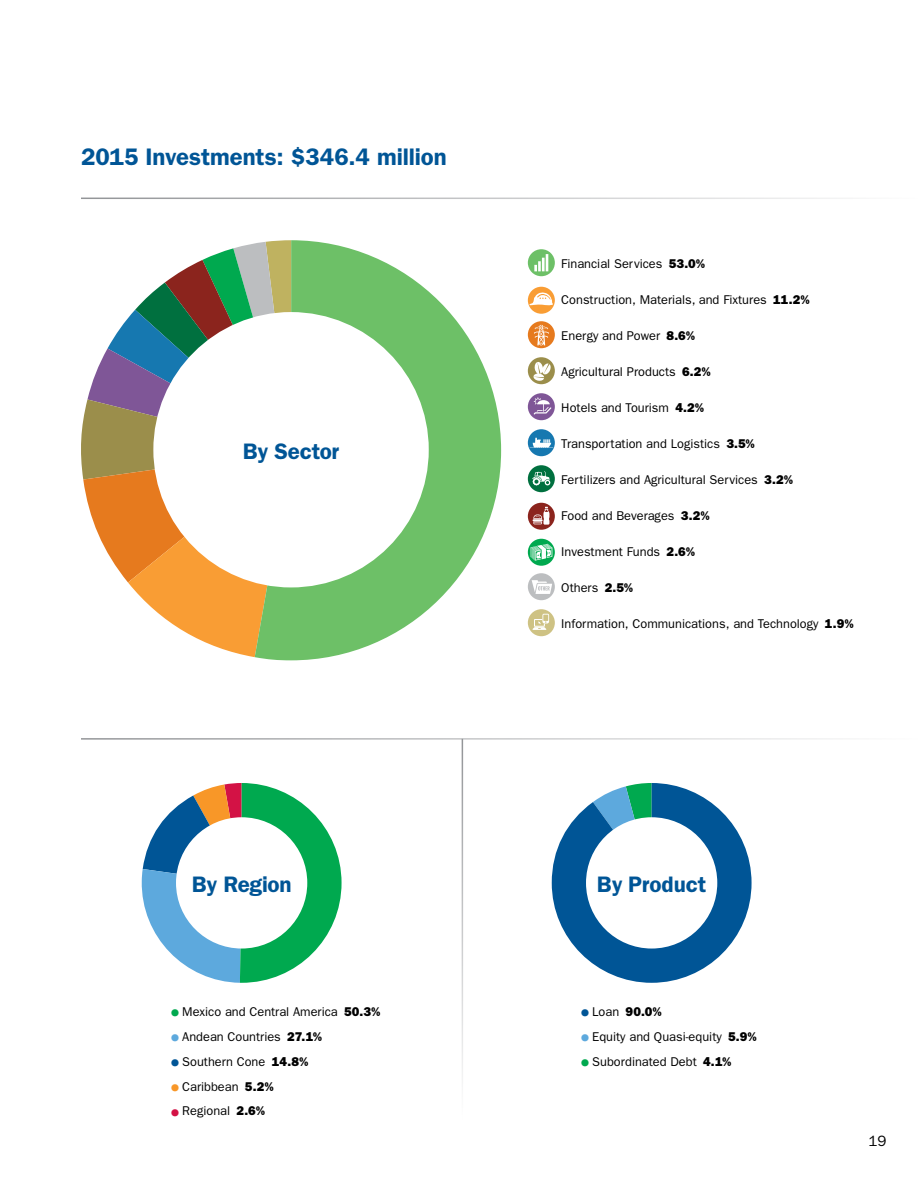
<style>
.page{position:relative;width:918px;height:1188px;background:#fff}
.page>*{position:absolute;margin:0;border:0;box-sizing:border-box;transform-origin:0 0}
.t1{font:600 24px "Franklin Gothic";color:#005596}
.t2{font:600 22.5px "Franklin Gothic";letter-spacing:-.01em;color:#005596}
.t3{font:15px "Franklin Gothic";color:#000}
.t4{font:12.75px "Franklin Gothic";color:#000}
.t5{font:800 12.75px "Franklin Gothic";color:#000}
.s1{font-weight:800}
.s2{font-size:21px;color:#00a94f}
.s3{font-size:21px;color:#5da9dd}
.s4{font-size:21px;color:#005596}
.s5{font-size:21px;color:#f89728}
.s6{font-size:21px;color:#d31245}
.s7{font-weight:400;font-size:21px;color:#005596}
.s8{font-weight:400}
</style>
<div class="page">
<svg style="left:552px;top:783px;width:200px;height:200px"></svg>
<svg style="left:141px;top:783px;width:201px;height:200px"></svg>
<svg style="left:81px;top:243px;width:174px;height:414px"></svg>
<svg style="left:255px;top:240px;width:246px;height:420px;fill:#6dc067"></svg>
<div style="left:153px;top:312px;width:276px;height:275px;background:#fff;border-radius:50%"></div>
<div style="left:586px;top:817px;width:131px;height:132px;background:#fff;border-radius:50%"></div>
<div style="left:176px;top:817px;width:131px;height:132px;background:#fff;border-radius:50%"></div>
<svg style="left:528px;top:249px;width:27px;height:27px"></svg>
<svg style="left:528px;top:287px;width:27px;height:27px"></svg>
<svg style="left:528px;top:321px;width:27px;height:27px"></svg>
<svg style="left:528px;top:357px;width:27px;height:27px"></svg>
<svg style="left:528px;top:393px;width:27px;height:27px"></svg>
<svg style="left:528px;top:429px;width:27px;height:27px"></svg>
<svg style="left:528px;top:465px;width:27px;height:27px"></svg>
<svg style="left:528px;top:503px;width:27px;height:27px"></svg>
<svg style="left:528px;top:539px;width:27px;height:27px"></svg>
<svg style="left:528px;top:573px;width:27px;height:27px"></svg>
<svg style="left:528px;top:609px;width:27px;height:27px"></svg>
<hr style="left:81px;top:738px;width:837px;height:2px;background:#939598">
<hr style="left:81px;top:198px;width:837px;height:1px;background:#939598">
<hr style="left:462px;top:739px;width:1px;height:382px;background:#939598">
<h1 class="t1" style="left:81px;top:143px;width:367px">2015 Investments: $346.4 million</h1>
<h2 class="t2" style="left:243px;top:438px;width:98px">By Sector</h2>
<p class="t4" style="left:561px;top:256px;width:146px">Financial Services <span class="s1">53.0%</span></p>
<p class="t4" style="left:561px;top:292px;width:250px">Construction, Materials, and Fixtures <span class="s1">11.2%</span></p>
<p class="t4" style="left:561px;top:328px;width:135px">Energy and Power <span class="s1">8.6%</span></p>
<p class="t4" style="left:561px;top:364px;width:151px">Agricultural Products <span class="s1">6.2%</span></p>
<p class="t4" style="left:561px;top:400px;width:145px">Hotels and Tourism <span class="s1">4.2%</span></p>
<p class="t4" style="left:561px;top:436px;width:195px">Transportation and Logistics <span class="s1">3.5%</span></p>
<p class="t4" style="left:561px;top:472px;width:234px">Fertilizers and Agricultural Services <span class="s1">3.2%</span></p>
<p class="t4" style="left:561px;top:508px;width:150px">Food and Beverages <span class="s1">3.2%</span></p>
<p class="t4" style="left:561px;top:544px;width:135px">Investment Funds <span class="s1">2.6%</span></p>
<p class="t4" style="left:561px;top:580px;width:74px">Others <span class="s1">2.5%</span></p>
<p class="t4" style="left:561px;top:616px;width:294px">Information, Communications, and Technology <span class="s1">1.9%</span></p>
<h2 class="t2" style="left:192px;top:871px;width:101px">By Region</h2>
<h2 class="t2" style="left:597px;top:871px;width:111px">By Product</h2>
<p class="t4" style="left:169px;top:1004px;width:213px"><span class="s2">•</span>Mexico and Central America <span class="s1">50.3%</span></p>
<p class="t4" style="left:169px;top:1029px;width:155px"><span class="s3">•</span>Andean Countries <span class="s1">27.1%</span></p>
<p class="t4" style="left:169px;top:1054px;width:141px"><span class="s4">•</span>Southern Cone <span class="s1">14.8%</span></p>
<p class="t4" style="left:169px;top:1079px;width:107px"><span class="s5">•</span>Caribbean <span class="s1">5.2%</span></p>
<p class="t4" style="left:169px;top:1104px;width:98px"><span class="s6">•</span>Regional <span class="s1">2.6%</span></p>
<p class="t5" style="left:579px;top:1004px;width:85px"><span class="s7">•</span><span class="s8">Loan</span> 90.0%</p>
<p class="t4" style="left:579px;top:1029px;width:180px"><span class="s3">•</span>Equity and Quasi-equity <span class="s1">5.9%</span></p>
<p class="t4" style="left:579px;top:1054px;width:154px"><span class="s2">•</span>Subordinated Debt <span class="s1">4.1%</span></p>
<p class="t3" style="left:869px;top:1132px;width:19px">19</p>
</div>
